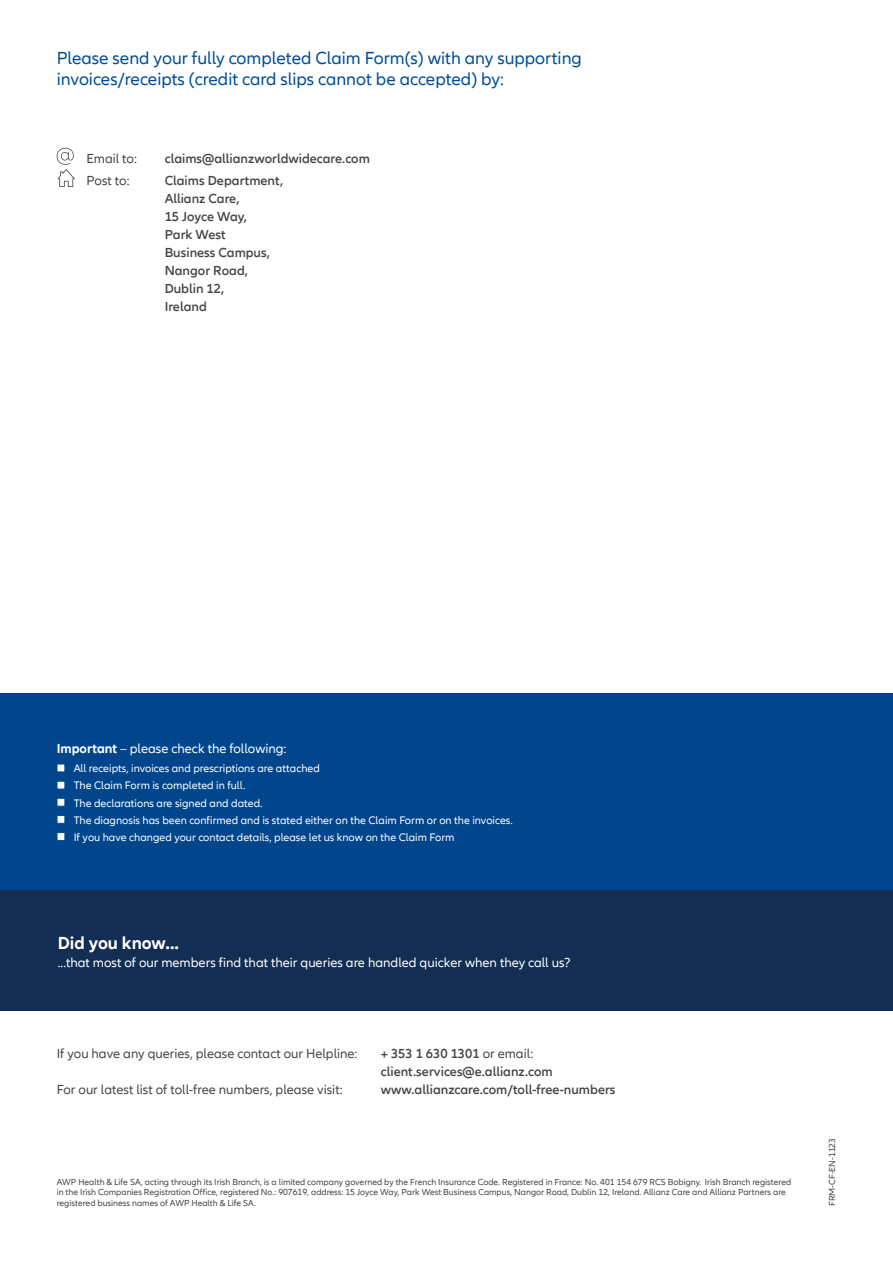
<style>
.page{position:relative;width:893px;height:1263px;background:#fff}
.page>*{position:absolute;margin:0;border:0;box-sizing:border-box;transform-origin:0 0}
.t1{font:18px/21px "Allianz Neo";color:#014d95}
.t2{font:700 18px "Allianz Neo";color:#fff}
.t3{font:600 13.5px/18px "Allianz Neo";color:#454647}
.t4{font:13.5px "Allianz Neo";color:#fff}
.t5{font:13.5px "Allianz Neo";color:#454647}
.t6{font:11.25px/17.1px "Allianz Neo";color:#fff}
.t7{font:9px/10.8px "Allianz Neo";color:#454647}
.s1{font-weight:700}
.s2{font-weight:400}
</style>
<div class="page">
<div style="left:0;top:693px;width:893px;height:197px;background:#01468c"></div>
<div style="left:0;top:890px;width:893px;height:121px;background:#132d53"></div>
<svg style="left:57px;top:148px;width:18px;height:39px"></svg>
<div style="left:57px;top:764px;width:8px;height:8px;background:#fff"></div>
<div style="left:57px;top:781px;width:8px;height:8px;background:#fff"></div>
<div style="left:57px;top:798px;width:8px;height:8px;background:#fff;border:1px solid #014d95"></div>
<div style="left:57px;top:815px;width:8px;height:9px;background:#fff;border:1px solid #014d95"></div>
<div style="left:57px;top:832px;width:8px;height:9px;background:#fff;border:1px solid #014d95"></div>
<h1 class="t1" style="left:57px;top:48px;width:527px">Please send your fully completed Claim Form(s) with any supporting invoices/receipts (credit card slips cannot be accepted) by:</h1>
<h2 class="t5" style="left:86px;top:151px;width:52px">Email to:</h2>
<h2 class="t3" style="left:165px;top:150px;width:207px">claims@allianzworldwidecare.com</h2>
<h2 class="t5" style="left:86px;top:173px;width:45px">Post to:</h2>
<h2 class="t3" style="left:165px;top:172px;width:120px">Claims Department,<br>Allianz Care,<br>15 Joyce Way,<br>Park West<br>Business Campus,<br>Nangor Road,<br>Dublin 12,<br>Ireland</h2>
<h2 class="t4" style="left:57px;top:741px;width:231px"><span class="s1">Important</span> – please check the following:</h2>
<p class="t6" style="left:74px;top:760px;width:441px">All receipts, invoices and prescriptions are attached<br>The Claim Form is completed in full.<br>The declarations are signed and dated.<br>The diagnosis has been confirmed and is stated either on the Claim Form or on the invoices.<br>If you have changed your contact details, please let us know on the Claim Form</p>
<h1 class="t2" style="left:58px;top:932px;width:123px">Did you know...</h1>
<h2 class="t4" style="left:58px;top:954px;width:514px">...that most of our members find that their queries are handled quicker when they call us?</h2>
<h2 class="t5" style="left:57px;top:1046px;width:302px">If you have any queries, please contact our Helpline:</h2>
<h2 class="t3" style="left:381px;top:1045px;width:174px">+ 353 1 630 1301 <span class="s2">or email: </span>client.services@e.allianz.com</h2>
<h2 class="t5" style="left:57px;top:1082px;width:287px">For our latest list of toll-free numbers, please visit:</h2>
<h2 class="t3" style="left:381px;top:1081px;width:236px">www.allianzcare.com/toll-free-numbers</h2>
<p class="t7" style="left:57px;top:1176px;width:736px">AWP Health &amp; Life SA, acting through its Irish Branch, is a limited company governed by the French Insurance Code. Registered in France: No. 401 154 679 RCS Bobigny. Irish Branch registered in the Irish Companies Registration Office, registered No.: 907619, address: 15 Joyce Way, Park West Business Campus, Nangor Road, Dublin 12, Ireland. Allianz Care and Allianz Partners are registered business names of AWP Health &amp; Life SA.</p>
<p class="t7" style="left:827px;top:1206px;width:70px;rotate:-90deg">FRM-CF-EN-1123</p>
</div>
